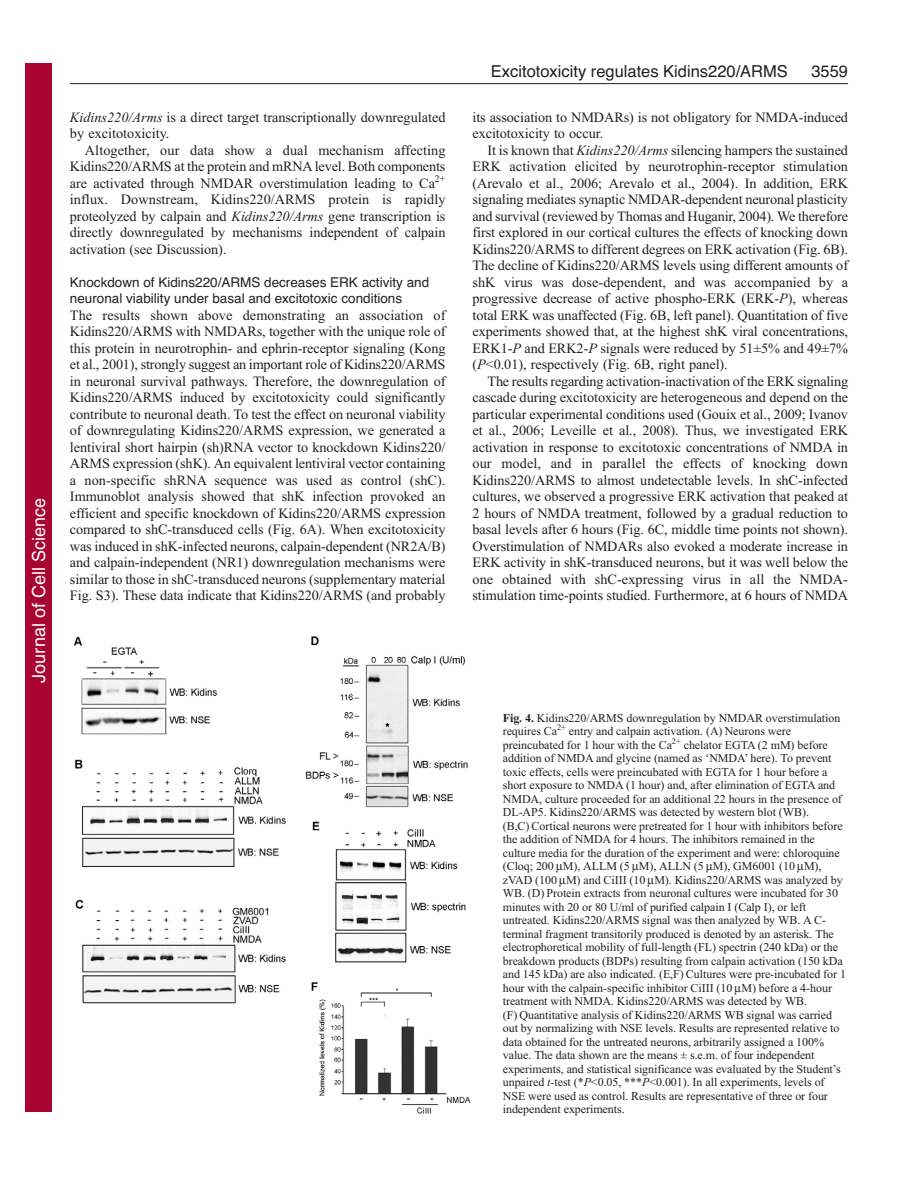
<style>
.page{position:relative;width:918px;height:1188px;background:#fff}
.page>*{position:absolute;margin:0;border:0;box-sizing:border-box;transform-origin:0 0}
.t1{font:18px "Helvetica";color:#fff}
.t2{font:16.5px "Helvetica";color:#231f20}
.t3{font:14.25px/16.5px "Times New Roman";letter-spacing:-.005em;color:#231f20;text-align:justify}
.t4{font:13.5px/16.5px "Helvetica";color:#231f20}
.t5{font:12px/13.5px "Times New Roman";letter-spacing:-.005em;color:#231f20}
.s1{font-style:italic}
.s2{font-weight:700}
</style>
<div class="page">
<hr style="left:70px;top:83px;width:778px;height:1px;background:#231f20">
<img style="left:73px;top:636px;width:398px;height:478px">
<div style="left:26px;top:64px;width:26px;height:1048px;background:#a90332"></div>
<p class="t1" style="left:28px;top:683px;width:186px;rotate:-90deg">Journal of Cell Science</p>
<p class="t3" style="left:70px;top:110px;width:377px"><span class="s1">Kidins220/Arms</span> is a direct target transcriptionally downregulated by excitotoxicity.</p>
<p class="t3" style="left:70px;top:143px;width:377px;text-indent:15px">Altogether, our data show a dual mechanism affecting Kidins220/ARMS at the protein and mRNA level. Both components are activated through NMDAR overstimulation leading to Ca<sup>2+ </sup>influx. Downstream, Kidins220/ARMS protein is rapidly proteolyzed by calpain and <span class="s1">Kidins220/Arms</span> gene transcription is directly downregulated by mechanisms independent of calpain activation (see Discussion).</p>
<p class="t4" style="left:70px;top:275px;width:361px">Knockdown of Kidins220/ARMS decreases ERK activity and neuronal viability under basal and excitotoxic conditions</p>
<p class="t3" style="left:70px;top:308px;width:377px">The results shown above demonstrating an association of Kidins220/ARMS with NMDARs, together with the unique role of this protein in neurotrophin- and ephrin-receptor signaling (Kong et al., 2001), strongly suggest an important role of Kidins220/ARMS in neuronal survival pathways. Therefore, the downregulation of Kidins220/ARMS induced by excitotoxicity could significantly contribute to neuronal death. To test the effect on neuronal viability of downregulating Kidins220/ARMS expression, we generated a lentiviral short hairpin (sh)RNA vector to knockdown Kidins220/ ARMS expression (shK). An equivalent lentiviral vector containing a non-specific shRNA sequence was used as control (shC).<br>Immunoblot analysis showed that shK infection provoked an efficient and specific knockdown of Kidins220/ARMS expression compared to shC-transduced cells (Fig. 6A). When excitotoxicity was induced in shK-infected neurons, calpain-dependent (NR2A/B) and calpain-independent (NR1) downregulation mechanisms were similar to those in shC-transduced neurons (supplementary material Fig. S3). These data indicate that Kidins220/ARMS (and probably</p>
<p class="t2" style="left:491px;top:65px;width:298px">Excitotoxicity regulates Kidins220/ARMS</p>
<p class="t2" style="left:811px;top:65px;width:38px">3559</p>
<p class="t3" style="left:472px;top:110px;width:377px">its association to NMDARs) is not obligatory for NMDA-induced excitotoxicity to occur.</p>
<p class="t3" style="left:472px;top:143px;width:377px;text-indent:15px">It is known that <span class="s1">Kidins220/Arms</span> silencing hampers the sustained ERK activation elicited by neurotrophin-receptor stimulation (Arevalo et al., 2006; Arevalo et al., 2004). In addition, ERK signaling mediates synaptic NMDAR-dependent neuronal plasticity and survival (reviewed by Thomas and Huganir, 2004). We therefore first explored in our cortical cultures the effects of knocking down Kidins220/ARMS to different degrees on ERK activation (Fig. 6B).<br>The decline of Kidins220/ARMS levels using different amounts of shK virus was dose-dependent, and was accompanied by a progressive decrease of active phospho-ERK (ERK-<span class="s1">P</span>), whereas total ERK was unaffected (Fig. 6B, left panel). Quantitation of five experiments showed that, at the highest shK viral concentrations, ERK1-<span class="s1">P</span> and ERK2-<span class="s1">P</span> signals were reduced by 51±5% and 49±7% (<span class="s1">P</span>&lt;0.01), respectively (Fig. 6B, right panel).</p>
<p class="t3" style="left:472px;top:374px;width:377px;text-indent:15px">The results regarding activation-inactivation of the ERK signaling cascade during excitotoxicity are heterogeneous and depend on the particular experimental conditions used (Gouix et al., 2009; Ivanov et al., 2006; Leveille et al., 2008). Thus, we investigated ERK activation in response to excitotoxic concentrations of NMDA in our model, and in parallel the effects of knocking down Kidins220/ARMS to almost undetectable levels. In shC-infected cultures, we observed a progressive ERK activation that peaked at 2 hours of NMDA treatment, followed by a gradual reduction to basal levels after 6 hours (Fig. 6C, middle time points not shown).<br>Overstimulation of NMDARs also evoked a moderate increase in ERK activity in shK-transduced neurons, but it was well below the one obtained with shC-expressing virus in all the NMDA&shy;stimulation time-points studied. Furthermore, at 6 hours of NMDA</p>
<p class="t5" style="left:503px;top:712px;width:345px"><span class="s2">Fig. 4.</span> Kidins220/ARMS downregulation by NMDAR overstimulation requires Ca<sup>2+</sup> entry and calpain activation. (A) Neurons were preincubated for 1 hour with the Ca<sup>2+</sup> chelator EGTA (2 mM) before addition of NMDA and glycine (named as ‘NMDA’ here). To prevent toxic effects, cells were preincubated with EGTA for 1 hour before a short exposure to NMDA (1 hour) and, after elimination of EGTA and NMDA, culture proceeded for an additional 22 hours in the presence of DL-AP5. Kidins220/ARMS was detected by western blot (WB).<br>(B,C) Cortical neurons were pretreated for 1 hour with inhibitors before the addition of NMDA for 4 hours. The inhibitors remained in the culture media for the duration of the experiment and were: chloroquine (Cloq; 200 M), ALLM (5 M), ALLN (5 M), GM6001 (10 M), zVAD (100 M) and CiIII (10 M). Kidins220/ARMS was analyzed by WB. (D) Protein extracts from neuronal cultures were incubated for 30 minutes with 20 or 80 U/ml of purified calpain I (Calp I), or left untreated. Kidins220/ARMS signal was then analyzed by WB. A C&shy;terminal fragment transitorily produced is denoted by an asterisk. The electrophoretical mobility of full-length (FL) spectrin (240 kDa) or the breakdown products (BDPs) resulting from calpain activation (150 kDa and 145 kDa) are also indicated. (E,F) Cultures were pre-incubated for 1 hour with the calpain-specific inhibitor CiIII (10 M) before a 4-hour treatment with NMDA. Kidins220/ARMS was detected by WB.<br>(F) Quantitative analysis of Kidins220/ARMS WB signal was carried out by normalizing with NSE levels. Results are represented relative to data obtained for the untreated neurons, arbitrarily assigned a 100% value. The data shown are the means ± s.e.m. of four independent experiments, and statistical significance was evaluated by the Student’s unpaired <span class="s1">t-</span>test (*<span class="s1">P</span>&lt;0.05, ***<span class="s1">P</span>&lt;0.001). In all experiments, levels of NSE were used as control. Results are representative of three or four independent experiments.</p>
</div>
